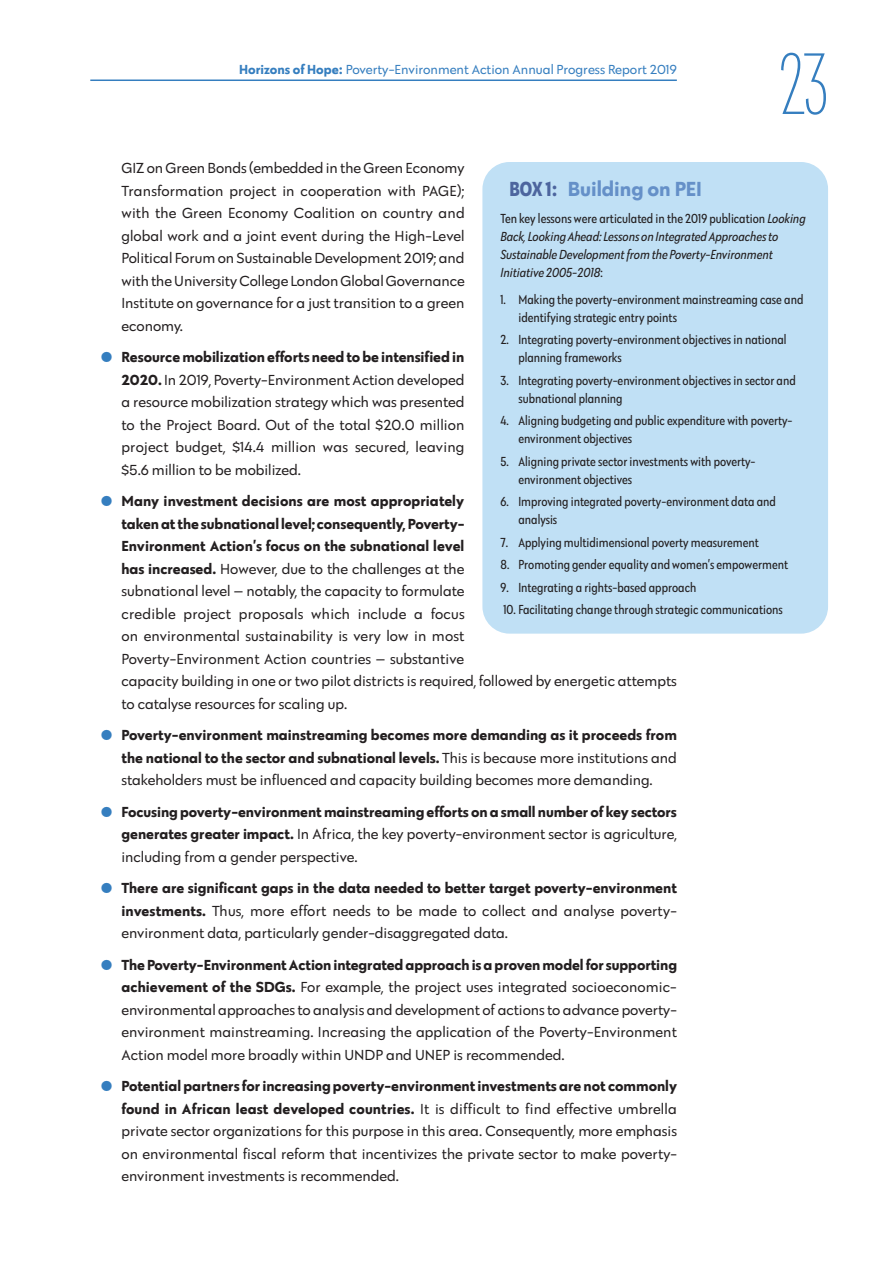
<style>
.page{position:relative;width:893px;height:1263px;background:#fff}
.page>*{position:absolute;margin:0;border:0;box-sizing:border-box;transform-origin:0 0}
.t1{font:100 condensed 90px "Galatea";color:#357ebf}
.t2{font:700 21px "Galatea";color:#6590c8}
.t3{font:15px/22.5px "Galatea";color:#231f20;text-align:justify}
.t4{font:700 15px/22.5px "Galatea";letter-spacing:-.005em;color:#231f20;text-align:justify}
.t5{font:condensed 13.5px/18px "Galatea";color:#231f20}
.t6{font:italic condensed 13.5px/18px "Galatea";color:#231f20}
.t7{font:13.5px "Galatea";color:#357ebf}
.s1{font-weight:700}
.s2{font-family:"Altemus Borders Two";color:#357ebf}
.s3{font-family:"Altemus Borders Two";font-weight:400;color:#357ebf}
.s4{font-weight:400}
.s5{font-stretch:condensed;color:#4d659e}
.s6{font-style:normal}
</style>
<div class="page">
<hr style="left:90px;top:80px;width:587px;height:1px;background:#357ebf">
<div style="left:482px;top:162px;width:346px;height:472px;background:#c0e0f5;border-radius:27px"></div>
<p class="t7" style="left:239px;top:60px;width:439px"><span class="s1">Horizons of Hope:</span> Poverty-Environment Action Annual Progress Report 2019</p>
<h1 class="t1" style="left:780px;top:26px;width:49px">23</h1>
<p class="t3" style="left:122px;top:156px;width:345px">GIZ on Green Bonds (embedded in the Green Economy Transformation project in cooperation with PAGE); with the Green Economy Coalition on country and global work and a joint event during the High-Level Political Forum on Sustainable Development 2019; and with the University College London Global Governance Institute on governance for a just transition to a green economy.</p>
<p class="t3" style="left:122px;top:345px;width:344px;text-indent:-22px"><span class="s2">(</span> <span class="s1">Resource mobilization efforts need to be intensified in 2020.</span> In 2019, Poverty-Environment Action developed a resource mobilization strategy which was presented to the Project Board. Out of the total $20.0 million project budget, $14.4 million was secured, leaving $5.6 million to be mobilized.</p>
<p class="t3" style="left:122px;top:489px;width:557px;text-align:left;text-indent:-22px"><span class="s2">(</span> <span class="s1">Many investment decisions are most appropriately<br>taken at the subnational level; consequently, Poverty-<br>Environment Action’s focus on the subnational level<br>has increased.</span> However, due to the challenges at the<br>subnational level — notably, the capacity to formulate<br>credible project proposals which include a focus<br>on environmental sustainability is very low in most<br>Poverty-Environment Action countries — substantive<br>capacity building in one or two pilot districts is required, followed by energetic attempts to catalyse resources for scaling up.</p>
<p class="t4" style="left:122px;top:723px;width:557px;text-indent:-22px"><span class="s3">(</span> Poverty-environment mainstreaming becomes more demanding as it proceeds from the national to the sector and subnational levels. <span class="s4">This is because more institutions and stakeholders must be influenced and capacity building becomes more demanding.</span></p>
<p class="t4" style="left:122px;top:800px;width:557px;text-indent:-22px"><span class="s3">(</span> Focusing poverty-environment mainstreaming efforts on a small number of key sectors generates greater impact. <span class="s4">In Africa, the key poverty-environment sector is agriculture, including from a gender perspective.</span></p>
<p class="t3" style="left:122px;top:876px;width:557px;text-indent:-22px"><span class="s2">(</span> <span class="s1">There are significant gaps in the data needed to better target poverty-environment investments.</span> Thus, more effort needs to be made to collect and analyse poverty&shy;environment data, particularly gender-disaggregated data.</p>
<p class="t3" style="left:122px;top:953px;width:557px;text-indent:-22px"><span class="s2">(</span> <span class="s1">The Poverty-Environment Action integrated approach is a proven model for supporting achievement of the SDGs.</span> For example, the project uses integrated socioeconomic&shy;environmental approaches to analysis and development of actions to advance poverty&shy;environment mainstreaming. Increasing the application of the Poverty-Environment Action model more broadly within UNDP and UNEP is recommended.</p>
<p class="t3" style="left:122px;top:1074px;width:557px;text-indent:-22px"><span class="s2">(</span> <span class="s1">Potential partners for increasing poverty-environment investments are not commonly found in African least developed countries.</span> It is difficult to find effective umbrella private sector organizations for this purpose in this area. Consequently, more emphasis on environmental fiscal reform that incentivizes the private sector to make poverty&shy;environment investments is recommended.</p>
<h2 class="t2" style="left:509px;top:175px;width:194px"><span class="s5">BOX 1:</span> Building on PEI</h2>
<p class="t6" style="left:500px;top:209px;width:307px"><span class="s6">Ten key lessons were articulated in the 2019 publication</span> Looking Back, Looking Ahead: Lessons on Integrated Approaches to Sustainable Development from the Poverty-Environment Initiative 2005-2018<span class="s6">:</span></p>
<p class="t5" style="left:518px;top:290px;width:286px;text-indent:-18px">1. Making the poverty-environment mainstreaming case and identifying strategic entry points</p>
<p class="t5" style="left:518px;top:330px;width:270px;text-indent:-18px">2. Integrating poverty-environment objectives in national planning frameworks</p>
<p class="t5" style="left:518px;top:371px;width:279px;text-indent:-18px">3. Integrating poverty-environment objectives in sector and subnational planning</p>
<p class="t5" style="left:518px;top:411px;width:276px;text-indent:-18px">4. Aligning budgeting and public expenditure with poverty&shy;environment objectives</p>
<p class="t5" style="left:518px;top:452px;width:239px;text-indent:-18px">5. Aligning private sector investments with poverty&shy;environment objectives</p>
<p class="t5" style="left:518px;top:492px;width:259px;text-indent:-18px">6. Improving integrated poverty-environment data and analysis</p>
<p class="t5" style="left:500px;top:533px;width:260px">7. Applying multidimensional poverty measurement</p>
<p class="t5" style="left:500px;top:555px;width:289px">8. Promoting gender equality and women’s empowerment</p>
<p class="t5" style="left:500px;top:578px;width:197px">9. Integrating a rights-based approach</p>
<p class="t5" style="left:503px;top:600px;width:281px">10. Facilitating change through strategic communications</p>
</div>
